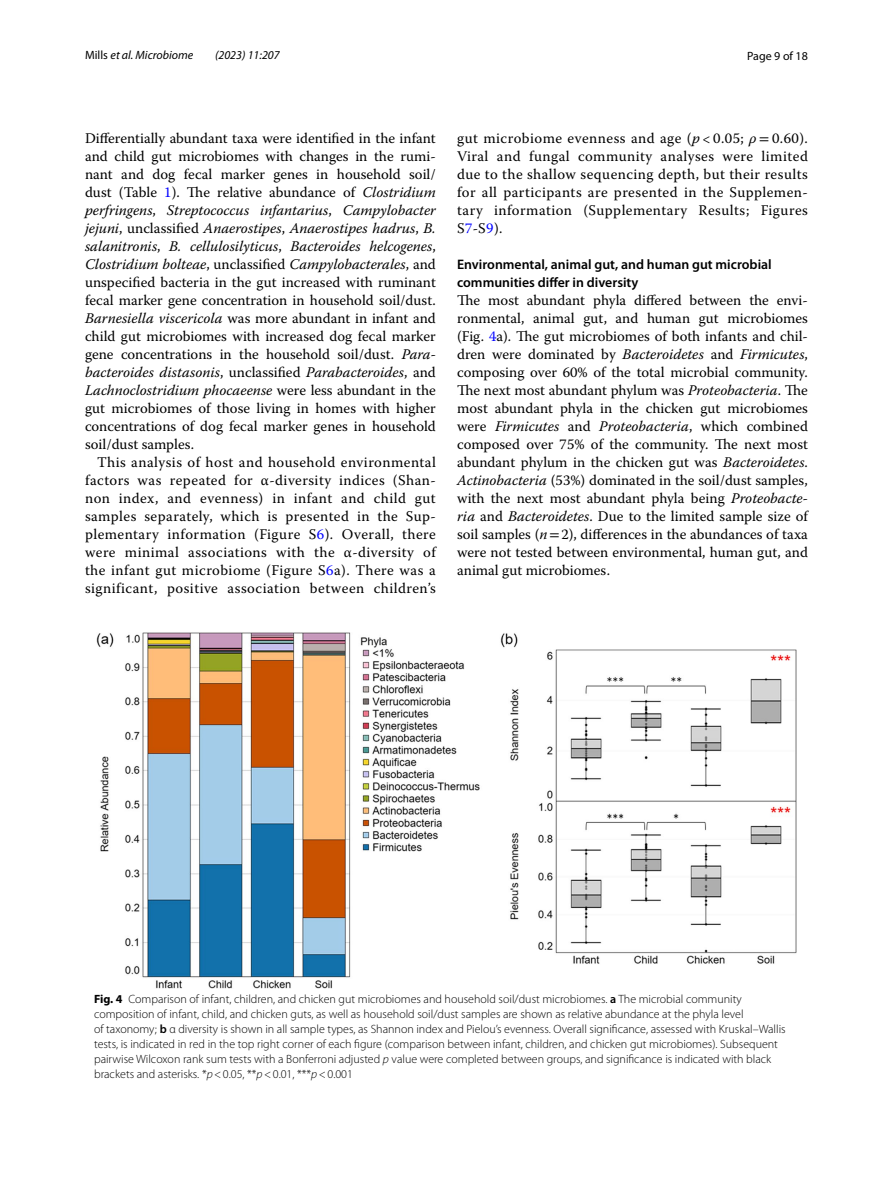
<style>
.page{position:relative;width:893px;height:1187px;background:#fff}
.page>*{position:absolute;margin:0;border:0;box-sizing:border-box;transform-origin:0 0}
.t1{font:14.7px/18px "Warnock Pro";letter-spacing:.015em;color:#000;text-align:justify}
.t2{font:600 13.8px/18px "Myriad Pro";color:#000}
.t3{font:300 12px/15px "Myriad Pro";color:#000}
.t4{font:italic 12px "Myriad Pro";color:#000}
.t5{font:12px "Myriad Pro";color:#000}
.s1{font-style:normal}
.s2{color:#00f}
.s3{font-style:italic}
.s4{font-family:"STIX"}
.s5{font-weight:700}
.s6{font-weight:600}
</style>
<div class="page">
<img style="left:96px;top:632px;width:701px;height:356px">
<p class="t4" style="left:85px;top:48px;width:110px"><span class="s1">Mills</span> et al. Microbiome</p>
<p class="t4" style="left:215px;top:48px;width:66px">(2023) 11:207</p>
<p class="t5" style="left:747px;top:48px;width:62px">Page 9 of 18</p>
<p class="t1" style="left:85px;top:128px;width:352px">Differentially abundant taxa were identified in the infant and child gut microbiomes with changes in the rumi&shy;nant and dog fecal marker genes in household soil/ dust (Table <span class="s2">1</span>). The relative abundance of <span class="s3">Clostridium perfringens</span>, <span class="s3">Streptococcus infantarius</span>, <span class="s3">Campylobacter jejuni</span>, unclassified <span class="s3">Anaerostipes</span>, <span class="s3">Anaerostipes hadrus</span>, <span class="s3">B. salanitronis</span>, <span class="s3">B. cellulosilyticus</span>, <span class="s3">Bacteroides helcogenes</span>, <span class="s3">Clostridium bolteae</span>, unclassified <span class="s3">Campylobacterales</span>, and unspecified bacteria in the gut increased with ruminant fecal marker gene concentration in household soil/dust.<br><span class="s3">Barnesiella viscericola</span> was more abundant in infant and child gut microbiomes with increased dog fecal marker gene concentrations in the household soil/dust. <span class="s3">Para&shy;bacteroides distasonis</span>, unclassified <span class="s3">Parabacteroides</span>, and <span class="s3">Lachnoclostridium phocaeense</span> were less abundant in the gut microbiomes of those living in homes with higher concentrations of dog fecal marker genes in household soil/dust samples.</p>
<p class="t1" style="left:85px;top:452px;width:352px;text-indent:12px">This analysis of host and household environmental factors was repeated for α-diversity indices (Shan&shy;non index, and evenness) in infant and child gut samples separately, which is presented in the Sup&shy;plementary information (Figure S<span class="s2">6</span>). Overall, there were minimal associations with the α-diversity of the infant gut microbiome (Figure S<span class="s2">6</span>a). There was a significant, positive association between children’s</p>
<p class="t1" style="left:457px;top:129px;width:352px">gut microbiome evenness and age (<span class="s3">p</span> &lt; 0.05; <span class="s3">ρ</span> <span class="s4">=</span> 0.60).<br>Viral and fungal community analyses were limited due to the shallow sequencing depth, but their results for all participants are presented in the Supplemen&shy;tary information (Supplementary Results; Figures S<span class="s2">7</span>-S<span class="s2">9</span>).</p>
<p class="t2" style="left:457px;top:255px;width:316px">Environmental, animal gut, and human gut microbial communities differ in diversity</p>
<p class="t1" style="left:457px;top:291px;width:352px">The most abundant phyla differed between the envi&shy;ronmental, animal gut, and human gut microbiomes (Fig. <span class="s2">4</span>a). The gut microbiomes of both infants and chil&shy;dren were dominated by <span class="s3">Bacteroidetes</span> and <span class="s3">Firmicutes</span>, composing over 60% of the total microbial community.<br>The next most abundant phylum was <span class="s3">Proteobacteria</span>. The most abundant phyla in the chicken gut microbiomes were <span class="s3">Firmicutes</span> and <span class="s3">Proteobacteria</span>, which combined composed over 75% of the community. The next most abundant phylum in the chicken gut was <span class="s3">Bacteroidetes</span>.<br><span class="s3">Actinobacteria</span> (53%) dominated in the soil/dust samples, with the next most abundant phyla being <span class="s3">Proteobacte&shy;ria</span> and <span class="s3">Bacteroidetes</span>. Due to the limited sample size of soil samples (<span class="s3">n</span><span class="s4">=</span>2), differences in the abundances of taxa were not tested between environmental, human gut, and animal gut microbiomes.</p>
<p class="t3" style="left:94px;top:992px;width:693px"><span class="s5">Fig. 4</span> Comparison of infant, children, and chicken gut microbiomes and household soil/dust microbiomes. <span class="s6">a</span> The microbial community composition of infant, child, and chicken guts, as well as household soil/dust samples are shown as relative abundance at the phyla level<br>of taxonomy; <span class="s6">b</span> α diversity is shown in all sample types, as Shannon index and Pielou’s evenness. Overall significance, assessed with Kruskal–Wallis tests, is indicated in red in the top right corner of each figure (comparison between infant, children, and chicken gut microbiomes). Subsequent pairwise Wilcoxon rank sum tests with a Bonferroni adjusted <span class="s3">p</span> value were completed between groups, and significance is indicated with black brackets and asterisks. *<span class="s3">p</span>&lt;0.05, **<span class="s3">p</span>&lt;0.01, ***<span class="s3">p</span>&lt;0.001</p>
</div>
